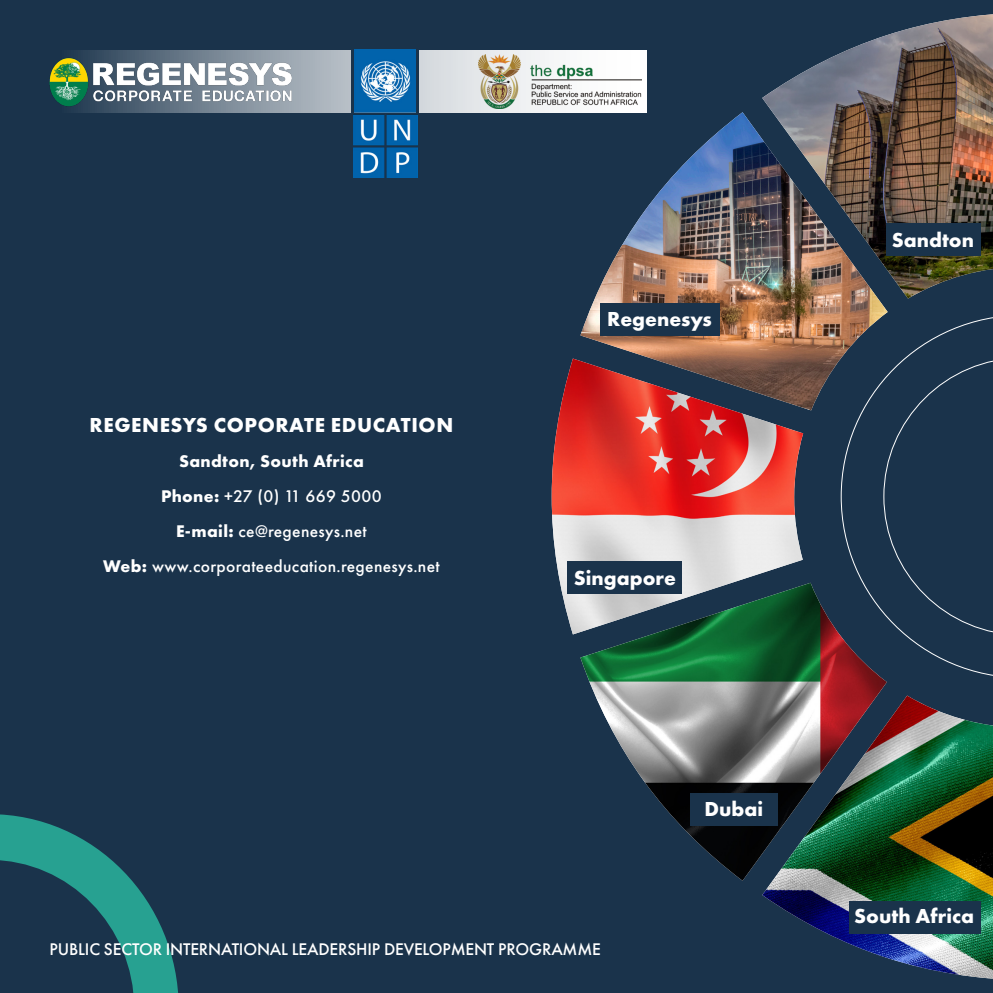
<style>
.page{position:relative;width:993px;height:993px;background:#fff}
.page>*{position:absolute;margin:0;border:0;box-sizing:border-box;transform-origin:0 0}
.t1{font:700 21px "Futura PT";color:#fff}
.t2{font:700 21px "Futura PT";letter-spacing:.03em;color:#fff}
.t3{font:500 17.5px "Futura PT";letter-spacing:.02em;color:#fff}
.t4{font:500 17.5px "Futura PT";letter-spacing:-.01em;color:#fff}
.t5{font:700 17.5px "Futura PT";letter-spacing:.02em;color:#fff}
.s1{font-weight:700}
</style>
<div class="page">
<div style="left:0;top:0;width:992px;height:992px;background:#1a334b"></div>
<svg style="left:0;top:814px;width:178px;height:178px"></svg>
<img style="left:762px;top:695px;width:230px;height:283px">
<img style="left:580px;top:582px;width:306px;height:298px">
<img style="left:551px;top:358px;width:251px;height:276px">
<img style="left:580px;top:112px;width:307px;height:298px">
<img style="left:762px;top:14px;width:230px;height:284px">
<div style="left:885px;top:223px;width:94px;height:33px;background:#1a334b"></div>
<svg style="left:840px;top:314px;width:152px;height:364px"></svg>
<div style="left:848px;top:900px;width:132px;height:33px;background:#1a334b"></div>
<div style="left:600px;top:303px;width:119px;height:33px;background:#1a334b"></div>
<div style="left:689px;top:792px;width:88px;height:33px;background:#1a334b"></div>
<svg style="left:76px;top:50px;width:571px;height:62px"></svg>
<img style="left:478px;top:54px;width:163px;height:55px">
<img style="left:354px;top:49px;width:63px;height:128px">
<img style="left:49px;top:53px;width:249px;height:57px">
<hr style="left:417px;top:48px;width:2px;height:66px;background:#1a334b">
<hr style="left:352px;top:48px;width:2px;height:66px;background:#1a334b">
<div style="left:567px;top:561px;width:115px;height:33px;background:#1a334b"></div>
<p class="t2" style="left:90px;top:411px;width:365px">REGENESYS COPORATE EDUCATION</p>
<p class="t5" style="left:179px;top:449px;width:186px">Sandton, South Africa</p>
<p class="t3" style="left:161px;top:485px;width:222px"><span class="s1">Phone:</span> +27 (0) 11 669 5000</p>
<p class="t3" style="left:176px;top:520px;width:192px"><span class="s1">E-mail:</span> ce@regenesys.net</p>
<p class="t3" style="left:103px;top:555px;width:338px"><span class="s1">Web:</span> www.corporateeducation.regenesys.net</p>
<p class="t1" style="left:607px;top:305px;width:106px">Regenesys</p>
<p class="t1" style="left:573px;top:564px;width:103px">Singapore</p>
<p class="t1" style="left:704px;top:795px;width:60px">Dubai</p>
<p class="t4" style="left:50px;top:938px;width:552px">PUBLIC SECTOR INTERNATIONAL LEADERSHIP DEVELOPMENT PROGRAMME</p>
<p class="t1" style="left:891px;top:226px;width:84px">Sandton</p>
<p class="t1" style="left:854px;top:901px;width:121px">South Africa</p>
</div>
